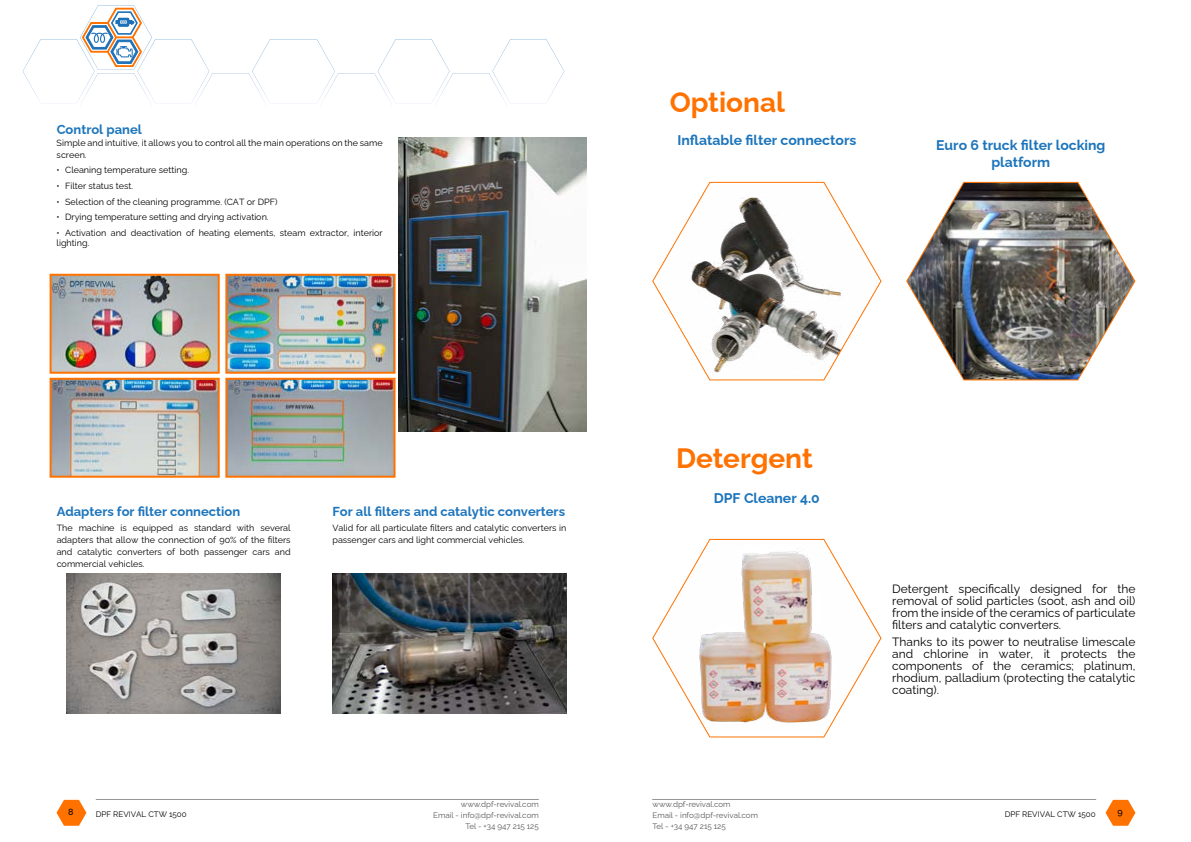
<style>
.page{position:relative;width:1191px;height:842px;background:#fff}
.page>*{position:absolute;margin:0;border:0;box-sizing:border-box;transform-origin:0 0}
.t1{font:700 28px "Raleway";color:#ff7200}
.t2{font:700 14px/16.8px "Raleway";color:#1c75bc;text-align:center}
.t3{font:700 13px "Raleway";color:#1c75bc}
.t4{font:12px/12px "Raleway";color:#000;text-align:justify}
.t5{font:9px/12px "Raleway";color:#000}
.t6{font:500 9px "Raleway";color:#000}
.t7{font:8px/11px "Raleway";color:#58595b}
.t8{font:8px "Raleway";color:#000}
</style>
<div class="page">
<svg style="left:23px;top:5px;width:541px;height:98px"></svg>
<svg style="left:82px;top:8px;width:59px;height:59px"></svg>
<svg style="left:56px;top:800px;width:30px;height:26px"></svg>
<svg style="left:1105px;top:800px;width:30px;height:26px"></svg>
<hr style="left:96px;top:799px;width:443px;height:1px;background:#939598">
<hr style="left:652px;top:799px;width:444px;height:1px;background:#939598">
<img style="left:332px;top:573px;width:234px;height:140px">
<img style="left:228px;top:277px;width:164px;height:94px">
<div style="left:225px;top:274px;width:170px;height:100px;border:2px solid #ff7200"></div>
<img style="left:53px;top:381px;width:164px;height:94px">
<div style="left:50px;top:378px;width:170px;height:100px;border:2px solid #ff7200"></div>
<img style="left:228px;top:381px;width:164px;height:94px">
<div style="left:225px;top:378px;width:170px;height:100px;border:2px solid #ff7200"></div>
<img style="left:67px;top:573px;width:213px;height:140px">
<img style="left:399px;top:137px;width:188px;height:295px">
<img style="left:53px;top:277px;width:164px;height:94px">
<div style="left:50px;top:274px;width:170px;height:100px;border:2px solid #ff7200"></div>
<img style="left:906px;top:181px;width:230px;height:200px">
<svg style="left:652px;top:181px;width:230px;height:200px"></svg>
<svg style="left:652px;top:538px;width:230px;height:200px"></svg>
<h3 class="t3" style="left:57px;top:119px;width:87px">Control panel</h3>
<p class="t5" style="left:57px;top:136px;width:327px">Simple and intuitive, it allows you to control all the main operations on the same screen.</p>
<p class="t5" style="left:57px;top:163px;width:134px">• Cleaning temperature setting.</p>
<p class="t5" style="left:57px;top:179px;width:78px">• Filter status test.</p>
<p class="t5" style="left:57px;top:195px;width:222px">• Selection of the cleaning programme. (CAT or DPF)</p>
<p class="t5" style="left:57px;top:210px;width:213px">• Drying temperature setting and drying activation.</p>
<p class="t5" style="left:57px;top:227px;width:327px;line-height:10px">• Activation and deactivation of heating elements, steam extractor, interior lighting.</p>
<h3 class="t3" style="left:57px;top:501px;width:185px">Adapters for filter connection</h3>
<p class="t5" style="left:57px;top:521px;width:235px;text-align:justify">The machine is equipped as standard with several adapters that allow the connection of 90% of the filters and catalytic converters of both passenger cars and commercial vehicles.</p>
<h3 class="t3" style="left:332px;top:501px;width:234px">For all filters and catalytic converters</h3>
<p class="t5" style="left:332px;top:521px;width:235px">Valid for all particulate filters and catalytic converters in passenger cars and light commercial vehicles.</p>
<h1 class="t1" style="left:669px;top:80px;width:117px">Optional</h1>
<h2 class="t2" style="left:677px;top:130px;width:180px">Inflatable filter connectors</h2>
<h2 class="t2" style="left:936px;top:135px;width:171px">Euro 6 truck filter locking platform</h2>
<h1 class="t1" style="left:676px;top:436px;width:138px">Detergent</h1>
<h2 class="t2" style="left:714px;top:488px;width:107px">DPF Cleaner 4.0</h2>
<h3 class="t4" style="left:892px;top:581px;width:245px">Detergent specifically designed for the removal of solid particles (soot, ash and oil) from the inside of the ceramics of particulate filters and catalytic converters.</h3>
<h3 class="t4" style="left:892px;top:635px;width:245px">Thanks to its power to neutralise limescale and chlorine in water, it protects the components of the ceramics; platinum, rhodium, palladium (protecting the catalytic coating).</h3>
<p class="t7" style="left:433px;top:797px;width:107px;text-align:right">www.dpf-revival.com<br>Email - info@dpf-revival.com<br>Tel - +34 947 215 125</p>
<p class="t7" style="left:652px;top:798px;width:107px">www.dpf-revival.com<br>Email - info@dpf-revival.com<br>Tel - +34 947 215 125</p>
<p class="t6" style="left:68px;top:805px;width:7px">8</p>
<p class="t8" style="left:96px;top:807px;width:92px">DPF REVIVAL CTW 1500</p>
<p class="t8" style="left:1004px;top:807px;width:92px">DPF REVIVAL CTW 1500</p>
<p class="t6" style="left:1117px;top:805px;width:7px">9</p>
</div>
